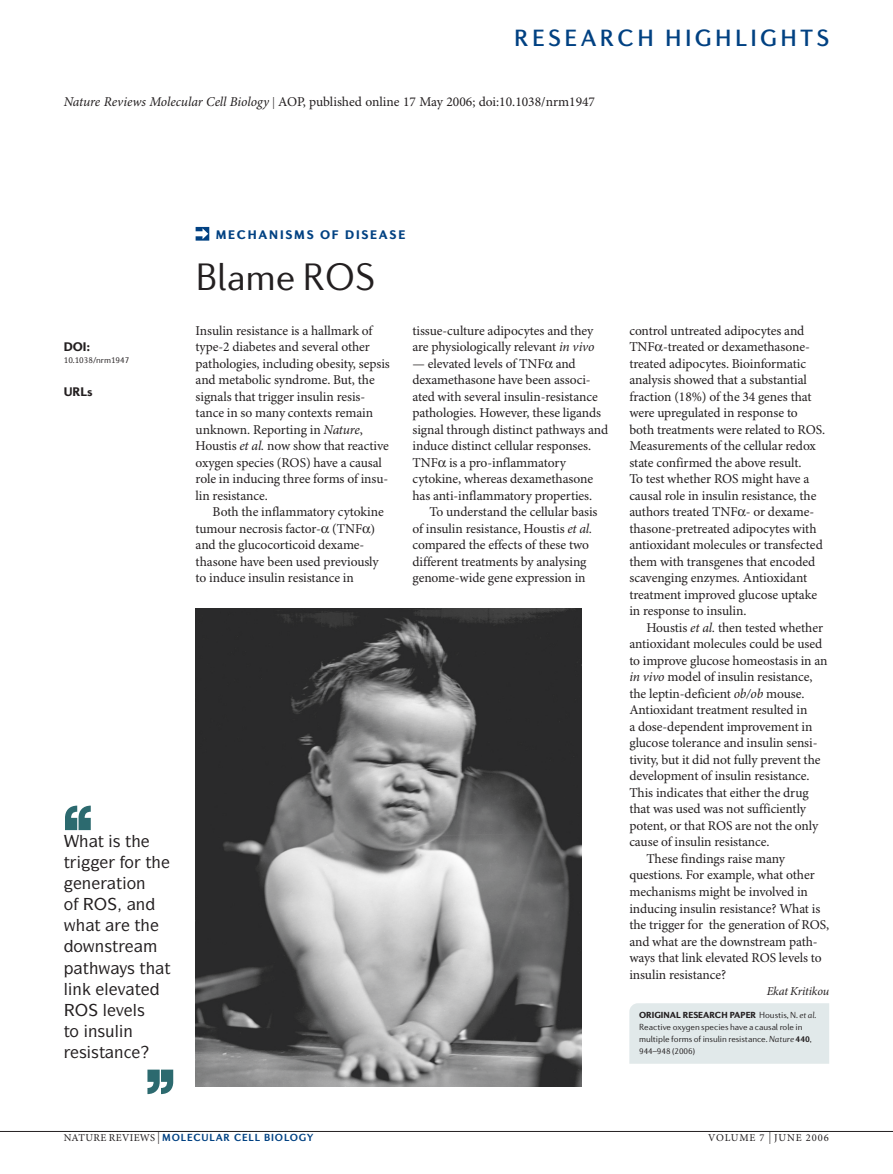
<style>
.page{position:relative;width:893px;height:1174px;background:#fff}
.page>*{position:absolute;margin:0;border:0;box-sizing:border-box;transform-origin:0 0}
.t1{font:300 39px "Diverda Sans LT Std";color:#231f20}
.t2{font:500 24px "Diverda Sans LT Std";letter-spacing:.14em;color:#014182}
.t3{font:500 16.5px "ITC Symbol Std";color:#231f20}
.t4{font:13.5px/16.5px "Minion Pro";letter-spacing:-.005em;color:#231f20}
.t5{font:900 12.75px "Diverda Sans LT Std";letter-spacing:.14em;color:#014182}
.t6{font:900 12.75px "Diverda Sans LT Std";color:#231f20}
.t7{font:italic 12px "Minion Pro";letter-spacing:-.01em;color:#231f20}
.t8{font:700 10.5px "Diverda Sans LT Std";letter-spacing:.075em;color:#014182}
.t9{font:10.5px "Minion Pro";letter-spacing:.085em;color:#231f20}
.t10{font:300 9px/12px "Diverda Sans LT Std";letter-spacing:-.005em;color:#231f20}
.s1{font-style:italic}
.s2{font-size:12px}
.s3{font-weight:900}
.s4{font-weight:700}
.s5{font-family:"Minion Pro";font-weight:400;color:#231f20}
.s6{font-family:"Minion Pro";font-weight:400;font-size:12px;color:#231f20}
</style>
<div class="page">
<svg style="left:147px;top:1069px;width:26px;height:25px"></svg>
<img style="left:196px;top:608px;width:385px;height:478px">
<hr style="left:0;top:1131px;width:893px;height:1px;background:#231f20">
<div style="left:629px;top:1003px;width:200px;height:60px;background:#e1e9ea"></div>
<svg style="left:196px;top:227px;width:13px;height:14px"></svg>
<svg style="left:65px;top:805px;width:26px;height:26px"></svg>
<h2 class="t2" style="left:514px;top:29px;width:316px">RESEARCH HIGHLIGHTS</h2>
<p class="t4" style="left:64px;top:95px;width:533px"><span class="s1">Nature Reviews Molecular Cell Biology</span> <span class="s2">|</span> AOP, published online 17 May 2006; doi:10.1038/nrm1947</p>
<p class="t6" style="left:64px;top:342px;width:28px">DOI:</p>
<p class="t10" style="left:64px;top:355px;width:67px">10.1038/nrm1947</p>
<p class="t6" style="left:64px;top:387px;width:30px">URLs</p>
<p class="t3" style="left:98px;top:835px;width:35px">▼ ▲ ▼</p>
<p class="t3" style="left:82px;top:877px;width:65px">■ ▼□■</p>
<p class="t3" style="left:136px;top:898px;width:11px">■</p>
<p class="t3" style="left:74px;top:940px;width:46px">□ ■▲▼</p>
<p class="t3" style="left:83px;top:961px;width:89px">▼ ▲ ▼▼</p>
<p class="t3" style="left:104px;top:982px;width:38px">●❖▼</p>
<p class="t3" style="left:103px;top:1003px;width:43px">●❖●▲</p>
<p class="t3" style="left:64px;top:1024px;width:71px">▼□ ■▲◆● ■</p>
<p class="t3" style="left:79px;top:1045px;width:46px">▲▲▼ ■</p>
<p class="t5" style="left:216px;top:230px;width:191px">MECHANISMS OF DISEASE</p>
<h1 class="t1" style="left:196px;top:262px;width:181px">Blame ROS</h1>
<p class="t4" style="left:196px;top:323px;width:196px">Insulin resistance is a hallmark of type-2 diabetes and several other pathologies, including obesity, sepsis and metabolic syndrome. But, the signals that trigger insulin resis&shy;tance in so many contexts remain unknown. Reporting in <span class="s1">Nature</span>, Houstis <span class="s1">et al.</span> now show that reactive oxygen species (ROS) have a causal role in inducing three forms of insu&shy;lin resistance.</p>
<p class="t4" style="left:196px;top:505px;width:190px;text-indent:17px">Both the inflammatory cytokine tumour necrosis factor- (TNF and the glucocorticoid dexame&shy;thasone have been used previously to induce insulin resistance in</p>
<p class="t4" style="left:412px;top:323px;width:183px">tissue-culture adipocytes and they are physiologically relevant <span class="s1">in vivo</span></p>
<p class="t4" style="left:412px;top:356px;width:197px">— elevated levels of TNF and dexamethasone have been associ&shy;ated with several insulin-resistance pathologies. However, these ligands signal through distinct pathways and induce distinct cellular responses.<br>TNF is a pro-inflammatory cytokine, whereas dexamethasone has anti-inflammatory properties.</p>
<p class="t4" style="left:412px;top:505px;width:187px;text-indent:17px">To understand the cellular basis of insulin resistance, Houstis <span class="s1">et al. </span>compared the effects of these two different treatments by analysing genome-wide gene expression in</p>
<p class="t4" style="left:629px;top:323px;width:197px">control untreated adipocytes and TNF -treated or dexamethasone&shy;treated adipocytes. Bioinformatic analysis showed that a substantial fraction (18%) of the 34 genes that were upregulated in response to both treatments were related to ROS.<br>Measurements of the cellular redox state confirmed the above result.<br>To test whether ROS might have a causal role in insulin resistance, the authors treated TNF - or dexame&shy;thasone-pretreated adipocytes with antioxidant molecules or transfected them with transgenes that encoded scavenging enzymes. Antioxidant treatment improved glucose uptake in response to insulin.</p>
<p class="t4" style="left:646px;top:620px;width:178px">Houstis <span class="s1">et al.</span> then tested whether</p>
<p class="t4" style="left:629px;top:637px;width:195px">antioxidant molecules could be used</p>
<p class="t4" style="left:629px;top:653px;width:200px">to improve glucose homeostasis in an</p>
<p class="t4" style="left:629px;top:670px;width:185px"><span class="s1">in vivo</span> model of insulin resistance,</p>
<p class="t4" style="left:629px;top:686px;width:177px">the leptin-deficient <span class="s1">ob/ob</span> mouse.</p>
<p class="t4" style="left:629px;top:703px;width:180px">Antioxidant treatment resulted in</p>
<p class="t4" style="left:629px;top:719px;width:185px">a dose-dependent improvement in</p>
<p class="t4" style="left:629px;top:736px;width:190px">glucose tolerance and insulin sensi-</p>
<p class="t4" style="left:629px;top:752px;width:193px">tivity, but it did not fully prevent the</p>
<p class="t4" style="left:629px;top:769px;width:182px">development of insulin resistance.</p>
<p class="t4" style="left:629px;top:785px;width:181px">This indicates that either the drug</p>
<p class="t4" style="left:629px;top:802px;width:178px">that was used was not sufficiently</p>
<p class="t4" style="left:629px;top:818px;width:191px">potent, or that ROS are not the only</p>
<p class="t4" style="left:629px;top:835px;width:142px">cause of insulin resistance.</p>
<p class="t4" style="left:646px;top:851px;width:140px">These findings raise many</p>
<p class="t4" style="left:629px;top:868px;width:187px">questions. For example, what other</p>
<p class="t4" style="left:629px;top:884px;width:180px">mechanisms might be involved in</p>
<p class="t4" style="left:629px;top:901px;width:192px">inducing insulin resistance? What is</p>
<p class="t4" style="left:629px;top:917px;width:201px">the trigger for the generation of ROS,</p>
<p class="t4" style="left:629px;top:934px;width:190px">and what are the downstream path-</p>
<p class="t4" style="left:629px;top:950px;width:194px">ways that link elevated ROS levels to</p>
<p class="t4" style="left:629px;top:967px;width:98px">insulin resistance?</p>
<p class="t7" style="left:767px;top:986px;width:64px">Ekat Kritikou</p>
<p class="t10" style="left:639px;top:1009px;width:179px"><span class="s3">ORIGINAL RESEARCH PAPER</span> Houstis, N. <span class="s1">et al.<br></span>Reactive oxygen species have a causal role in multiple forms of insulin resistance. <span class="s1">Nature</span> <span class="s4">440</span>, 944–948 (2006)</p>
<p class="t8" style="left:64px;top:1133px;width:251px"><span class="s5">NATURE REVIEWS</span> <span class="s6">|</span> MOLECULAR CELL BIOLOGY</p>
<p class="t9" style="left:708px;top:1133px;width:122px">VOLUME 7 <span class="s2">|</span> JUNE 2006</p>
</div>
